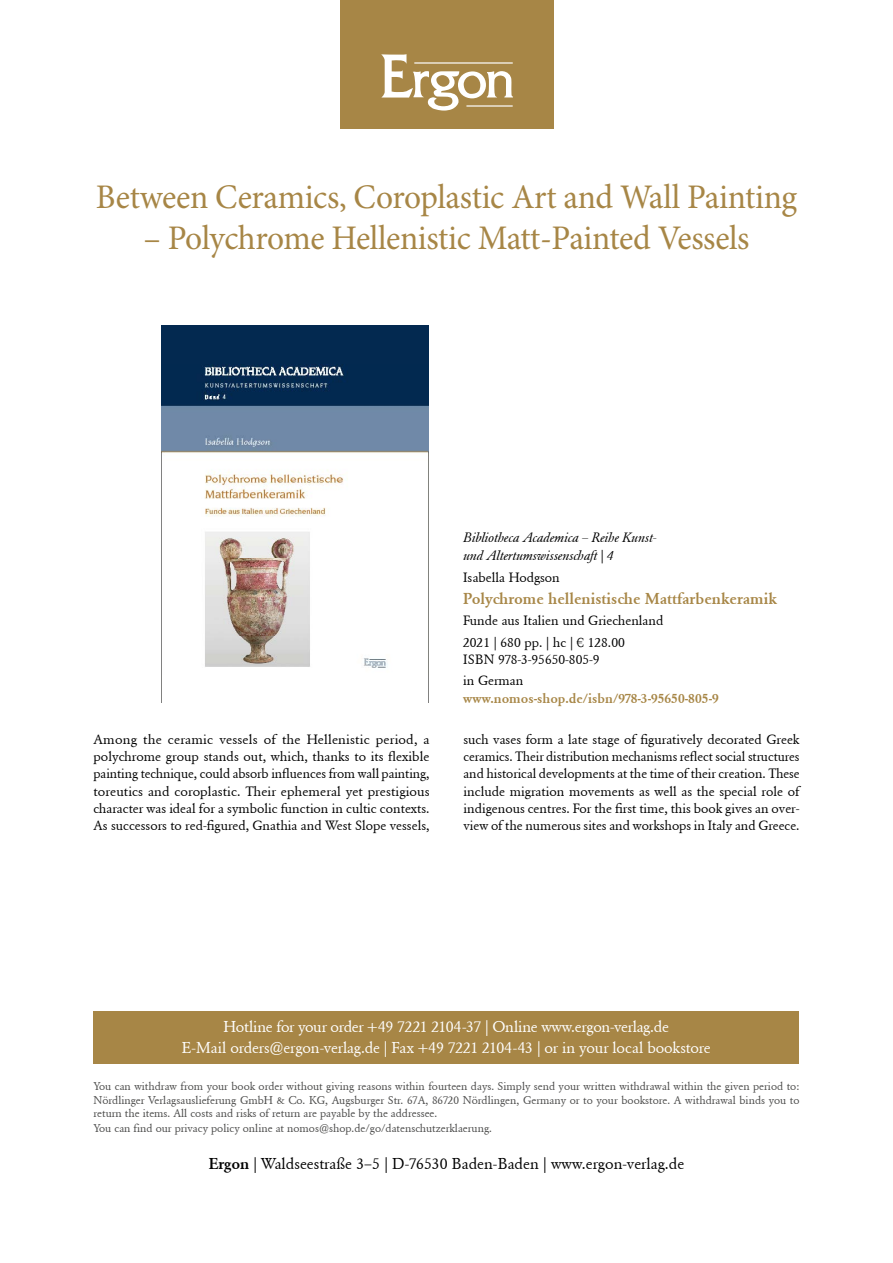
<style>
.page{position:relative;width:893px;height:1263px;background:#fff}
.page>*{position:absolute;margin:0;border:0;box-sizing:border-box;transform-origin:0 0}
.t1{font:34.5px "Minion Pro";letter-spacing:-.015em;color:#a78646}
.t2{font:15.75px/21px "Ergon Unicode";letter-spacing:-.015em;color:#fff;text-align:center}
.t3{font:15.75px "Ergon Unicode";color:#000}
.t4{font:700 15.75px "Ergon Unicode";color:#a78646}
.t5{font:13.5px/17.2px "Ergon Unicode";color:#000;text-align:justify}
.t6{font:italic 13.5px/18px "Ergon Unicode";color:#000}
.t7{font:700 13.5px "Ergon Unicode";color:#a78646}
.t8{font:11.25px/13.5px "Ergon Unicode";color:#4a4a49;text-align:justify}
.s1{font-weight:700}
</style>
<div class="page">
<div style="left:94px;top:1011px;width:705px;height:52px;background:#a78646"></div>
<div style="left:340px;top:0;width:214px;height:129px;background:#a78646"></div>
<svg style="left:381px;top:54px;width:132px;height:57px"></svg>
<hr style="left:466px;top:105px;width:47px;height:2px;background:#fff">
<hr style="left:414px;top:62px;width:99px;height:2px;background:#fff">
<img style="left:161px;top:326px;width:267px;height:377px">
<h1 class="t1" style="left:96px;top:176px;width:703px">Between Ceramics, Coroplastic Art and Wall Painting</h1>
<h1 class="t1" style="left:143px;top:218px;width:608px">– Polychrome Hellenistic Matt-Painted Vessels</h1>
<p class="t6" style="left:463px;top:528px;width:195px">Bibliotheca Academica – Reihe Kunst&shy;und Altertumswissenschaft | 4</p>
<p class="t5" style="left:463px;top:568px;width:98px">Isabella Hodgson</p>
<p class="t4" style="left:463px;top:588px;width:315px">Polychrome hellenistische Mattfarbenkeramik</p>
<p class="t5" style="left:463px;top:609px;width:202px;line-height:21.5px">Funde aus Italien und Griechenland<br>2021 | 680 pp. | hc | € 128.00</p>
<p class="t5" style="left:463px;top:648px;width:138px;line-height:21.5px">ISBN 978-3-95650-805-9 in German</p>
<p class="t7" style="left:463px;top:689px;width:257px">www.nomos-shop.de/isbn/978-3-95650-805-9</p>
<p class="t5" style="left:94px;top:730px;width:338px">Among the ceramic vessels of the Hellenistic period, a polychrome group stands out, which, thanks to its flexible painting technique, could absorb influences from wall painting, toreutics and coroplastic. Their ephemeral yet prestigious character was ideal for a symbolic function in cultic contexts.<br>As successors to red-figured, Gnathia and West Slope vessels,</p>
<p class="t5" style="left:463px;top:730px;width:338px">such vases form a late stage of figuratively decorated Greek ceramics. Their distribution mechanisms reflect social structures and historical developments at the time of their creation. These include migration movements as well as the special role of indigenous centres. For the first time, this book gives an over&shy;view of the numerous sites and workshops in Italy and Greece.</p>
<p class="t2" style="left:182px;top:1016px;width:531px">Hotline for your order +49 7221 2104-37 | Online www.ergon-verlag.de<br>E-Mail orders@ergon-verlag.de | Fax +49 7221 2104-43 | or in your local bookstore</p>
<p class="t8" style="left:94px;top:1079px;width:707px">You can withdraw from your book order without giving reasons within fourteen days. Simply send your written withdrawal within the given period to:<br>Nördlinger Verlagsauslieferung GmbH &amp; Co. KG, Augsburger Str. 67A, 86720 Nördlingen, Germany or to your bookstore. A withdrawal binds you to return the items. All costs and risks of return are payable by the addressee.</p>
<p class="t8" style="left:94px;top:1121px;width:400px">You can find our privacy policy online at nomos@shop.de/go/datenschutzerklaerung.</p>
<p class="t3" style="left:209px;top:1153px;width:477px"><span class="s1">Ergon</span> | Waldseestraße 3–5 | D-76530 Baden-Baden | www.ergon-verlag.de</p>
</div>
